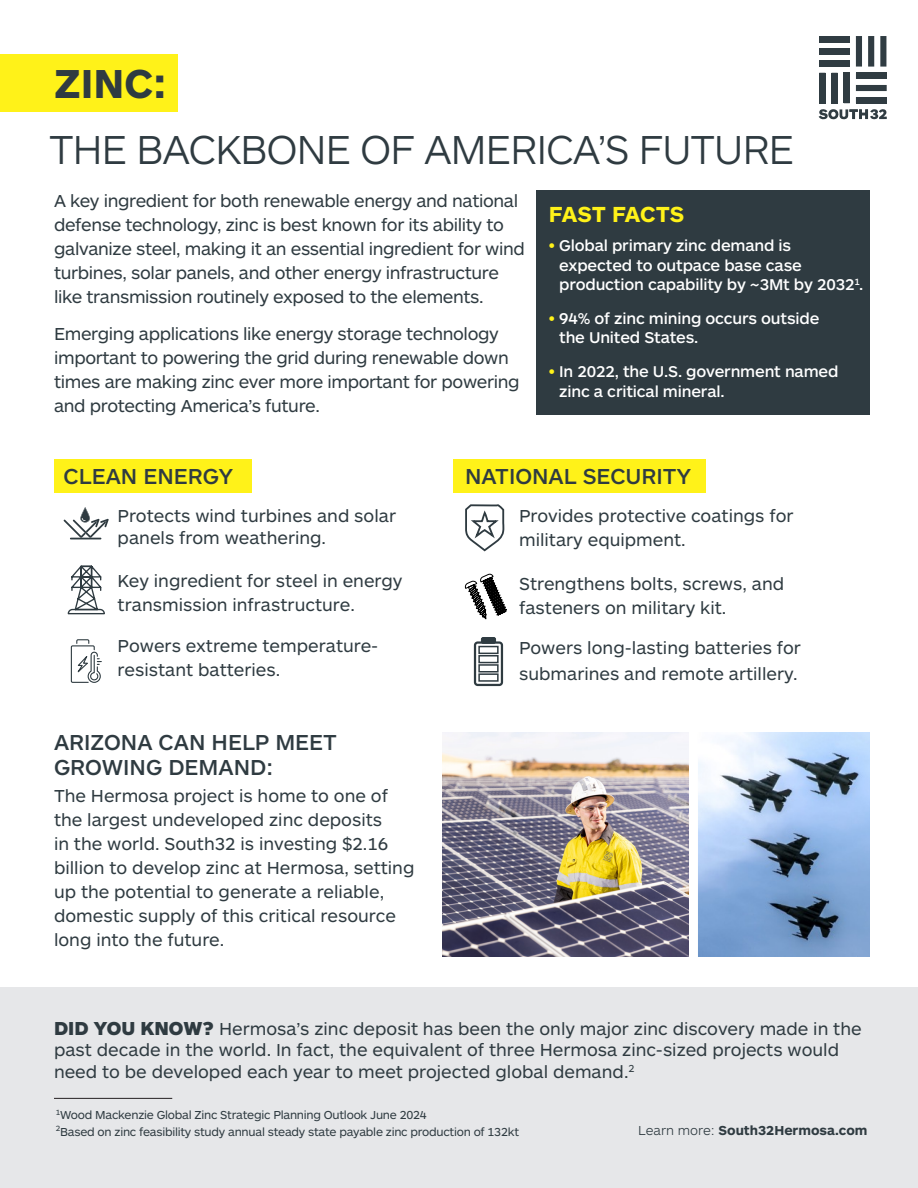
<style>
.page{position:relative;width:918px;height:1188px;background:#fff}
.page>*{position:absolute;margin:0;border:0;box-sizing:border-box;transform-origin:0 0}
.t1{font:300 42px "ARS Maquette Pro";letter-spacing:-.03em;color:#2f3b41}
.t2{font:700 42px "ARS Maquette Pro";color:#2f3b41}
.t3{font:700 22.65px "ARS Maquette Pro";letter-spacing:-.005em;color:#fff219}
.t4{font:500 22.5px/25.5px "ARS Maquette Pro";color:#2f3b41}
.t5{font:18px/24px "ARS Maquette Pro";color:#2f3b41}
.t6{font:18px/24px "ARS Maquette Pro";letter-spacing:-.02em;color:#2f3b41}
.t7{font:500 16.2px/19.5px "ARS Maquette Pro";letter-spacing:-.01em;color:#fff}
.t8{font:700 13.5px "ARS Maquette Pro";color:#2f3b41}
.t9{font:12px "ARS Maquette Pro";letter-spacing:-.02em;color:#2f3b41}
.s1{color:#fff219}
.s2{font-weight:900;font-size:19.5px}
.s3{font-weight:300}
</style>
<div class="page">
<div style="left:0;top:988px;width:918px;height:200px;background:#e6e7e9"></div>
<div style="left:0;top:54px;width:178px;height:58px;background:#fff219"></div>
<div style="left:54px;top:460px;width:197px;height:33px;background:#fff219"></div>
<div style="left:453px;top:460px;width:252px;height:33px;background:#fff219"></div>
<svg style="left:819px;top:36px;width:68px;height:84px"></svg>
<svg style="left:64px;top:507px;width:45px;height:31px"></svg>
<hr style="left:70px;top:538px;width:31px;height:1px;background:#2f3b41">
<svg style="left:70px;top:639px;width:32px;height:44px"></svg>
<svg style="left:465px;top:504px;width:40px;height:48px"></svg>
<svg style="left:465px;top:573px;width:42px;height:47px"></svg>
<div style="left:474px;top:641px;width:29px;height:45px;border:2px solid #2f3b41;border-radius:3px"></div>
<div style="left:481px;top:638px;width:15px;height:5px;background:#2f3b41;border-radius:2px"></div>
<div style="left:481px;top:637px;width:15px;height:6px;border:1px solid #2f3b41;border-radius:2px"></div>
<div style="left:478px;top:646px;width:21px;height:8px;border:2px solid #2f3b41"></div>
<div style="left:478px;top:655px;width:21px;height:8px;border:2px solid #2f3b41"></div>
<div style="left:478px;top:664px;width:21px;height:9px;border:2px solid #2f3b41"></div>
<div style="left:478px;top:673px;width:21px;height:9px;border:2px solid #2f3b41"></div>
<img style="left:442px;top:732px;width:246px;height:225px">
<img style="left:698px;top:732px;width:172px;height:225px">
<hr style="left:54px;top:1098px;width:118px;height:1px;background:#231f20">
<div style="left:536px;top:191px;width:334px;height:224px;background:#2f3b41"></div>
<svg style="left:67px;top:565px;width:38px;height:50px"></svg>
<p class="t2" style="left:54px;top:56px;width:114px">ZINC:</p>
<p class="t1" style="left:49px;top:123px;width:747px">THE BACKBONE OF AMERICA’S FUTURE</p>
<p class="t6" style="left:54px;top:188px;width:472px">A key ingredient for both renewable energy and national defense technology, zinc is best known for its ability to galvanize steel, making it an essential ingredient for wind turbines, solar panels, and other energy infrastructure like transmission routinely exposed to the elements.</p>
<p class="t6" style="left:54px;top:321px;width:467px">Emerging applications like energy storage technology important to powering the grid during renewable down times are making zinc ever more important for powering and protecting America’s future.</p>
<p class="t3" style="left:549px;top:199px;width:137px">FAST FACTS</p>
<p class="t7" style="left:559px;top:235px;width:306px;text-indent:-10px"><span class="s1">•</span> Global primary zinc demand is expected to outpace base case production capability by ~3Mt by 2032<sup>1</sup>.</p>
<p class="t7" style="left:559px;top:308px;width:262px;text-indent:-10px"><span class="s1">•</span> 94% of zinc mining occurs outside the United States.</p>
<p class="t7" style="left:559px;top:361px;width:281px;text-indent:-10px"><span class="s1">•</span> In 2022, the U.S. government named zinc a critical mineral.</p>
<p class="t4" style="left:64px;top:462px;width:171px">CLEAN ENERGY</p>
<p class="t5" style="left:118px;top:504px;width:280px;line-height:21.6px">Protects wind turbines and solar panels from weathering.</p>
<p class="t5" style="left:118px;top:568px;width:286px">Key ingredient for steel in energy transmission infrastructure.</p>
<p class="t5" style="left:118px;top:633px;width:262px">Powers extreme temperature&shy;resistant batteries.</p>
<p class="t4" style="left:54px;top:728px;width:284px">ARIZONA CAN HELP MEET<br>GROWING DEMAND:</p>
<p class="t5" style="left:54px;top:783px;width:362px">The Hermosa project is home to one of the largest undeveloped zinc deposits<br>in the world. South32 is investing $2.16 billion to develop zinc at Hermosa, setting up the potential to generate a reliable, domestic supply of this critical resource long into the future.</p>
<p class="t4" style="left:465px;top:462px;width:227px">NATIONAL SECURITY</p>
<p class="t5" style="left:519px;top:503px;width:276px">Provides protective coatings for military equipment.</p>
<p class="t5" style="left:519px;top:571px;width:267px">Strengthens bolts, screws, and fasteners on military kit.</p>
<p class="t5" style="left:519px;top:634px;width:283px;line-height:25.5px">Powers long-lasting batteries for submarines and remote artillery.</p>
<p class="t5" style="left:54px;top:1017px;width:809px;line-height:21.6px"><span class="s2">DID YOU KNOW?</span> Hermosa’s zinc deposit has been the only major zinc discovery made in the past decade in the world. In fact, the equivalent of three Hermosa zinc-sized projects would need to be developed each year to meet projected global demand.<sup>2</sup></p>
<p class="t9" style="left:56px;top:1107px;width:373px"><sup>1</sup>Wood Mackenzie Global Zinc Strategic Planning Outlook June 2024</p>
<p class="t9" style="left:56px;top:1124px;width:465px"><sup>2</sup>Based on zinc feasibility study annual steady state payable zinc production of 132kt</p>
<p class="t8" style="left:638px;top:1121px;width:231px"><span class="s3">Learn more:</span> South32Hermosa.com</p>
</div>
